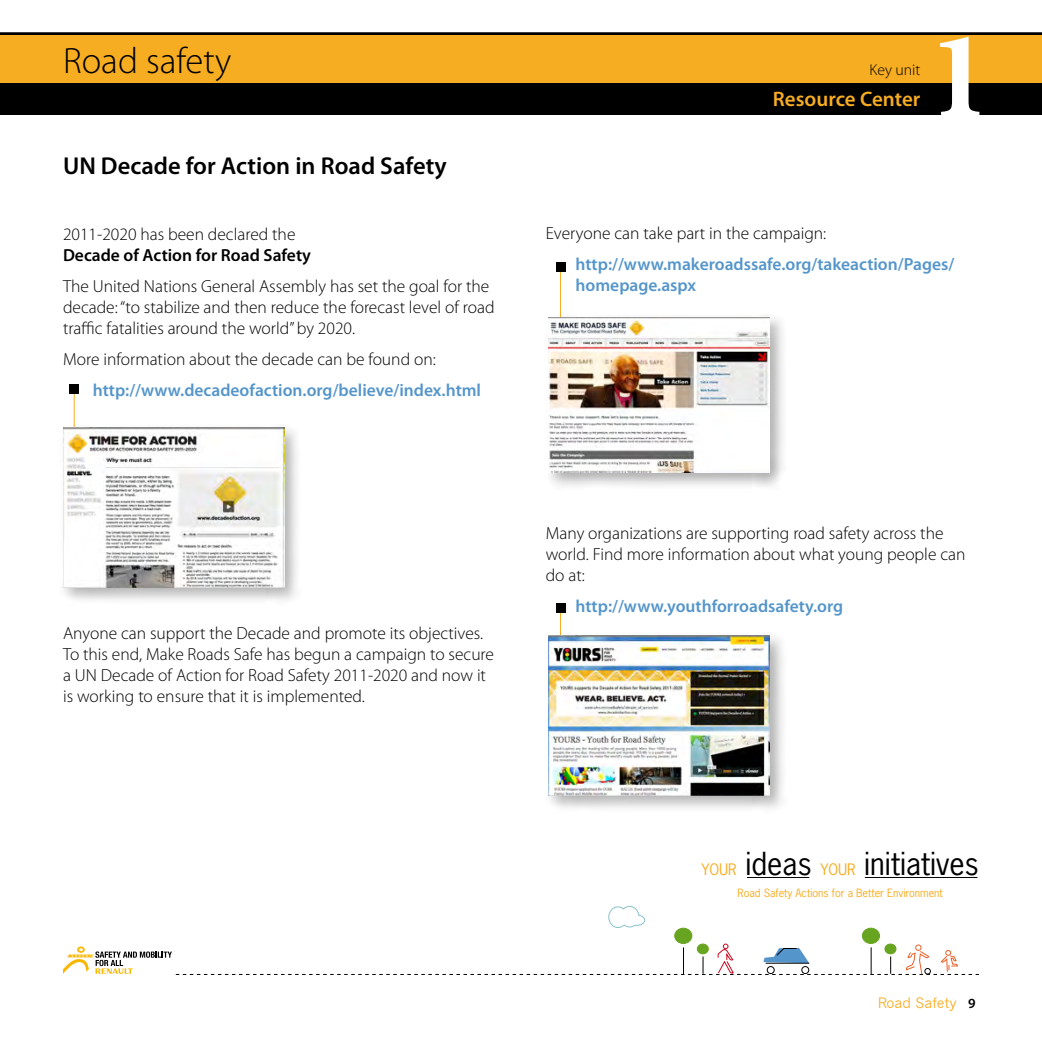
<style>
.page{position:relative;width:1042px;height:1042px;background:#fff}
.page>*{position:absolute;margin:0;border:0;box-sizing:border-box;transform-origin:0 0}
.t1{font:700 124.95px "Minion Pro";color:#fff}
.t2{font:300 36.75px "Myriad Pro";color:#000}
.t3{font:29.75px "News Gothic Std";color:#000}
.t4{font:600 24.5px "Myriad Pro";color:#000}
.t5{font:600 21px "Myriad Pro";color:#f7ad21}
.t6{font:300 17.5px/21px "Myriad Pro";color:#000}
.t7{font:600 17.5px/21px "Myriad Pro";color:#5495cb}
.t8{font:600 17.5px "Myriad Pro";color:#000}
.t9{font:300 15.75px "Myriad Pro";color:#000}
.t10{font:14px "News Gothic";color:#f7ad21}
.t11{font:10.85px "News Gothic Std";color:#f7ad21}
.s1{font-size:14.88px;color:#f7ad21}
.s2{font-family:"Myriad Pro";font-weight:600;color:#000}
</style>
<div class="page">
<hr style="left:747px;top:877px;width:62px;height:1px;background:#000">
<hr style="left:865px;top:877px;width:112px;height:1px;background:#000">
<svg style="left:0;top:32px;width:1042px;height:4px;background:#4d3b18"></svg>
<div style="left:0;top:36px;width:1042px;height:79px;background:#f7ad21"></div>
<hr style="left:560px;top:606px;width:1px;height:189px;background:#f7ad21">
<div style="left:556px;top:603px;width:10px;height:9px;background:#000"></div>
<hr style="left:560px;top:265px;width:1px;height:189px;background:#f7ad21">
<div style="left:556px;top:262px;width:10px;height:10px;background:#000"></div>
<div style="left:545px;top:632px;width:242px;height:181px;background:#000;opacity:.3"></div>
<img style="left:549px;top:636px;width:220px;height:159px">
<div style="left:545px;top:314px;width:242px;height:176px;background:#000;opacity:.3"></div>
<img style="left:549px;top:317px;width:220px;height:156px">
<hr style="left:74px;top:388px;width:1px;height:179px;background:#f7ad21">
<div style="left:69px;top:384px;width:10px;height:10px;background:#000"></div>
<div style="left:59px;top:424px;width:243px;height:181px;background:#000;opacity:.3"></div>
<img style="left:63px;top:428px;width:221px;height:159px">
<div style="left:862px;top:928px;width:17px;height:15px;background:#67a420;border-radius:50%"></div>
<div style="left:862px;top:928px;width:18px;height:16px;border:1px solid #67a420;border-radius:50%"></div>
<div style="left:675px;top:928px;width:17px;height:15px;background:#67a420;border-radius:50%"></div>
<div style="left:674px;top:928px;width:18px;height:16px;border:1px solid #67a420;border-radius:50%"></div>
<svg style="left:63px;top:943px;width:916px;height:32px"></svg>
<div style="left:697px;top:944px;width:11px;height:10px;background:#67a420;border-radius:50%"></div>
<div style="left:697px;top:943px;width:11px;height:11px;border:1px solid #67a420;border-radius:50%"></div>
<svg style="left:608px;top:905px;width:37px;height:23px"></svg>
<div style="left:0;top:84px;width:1042px;height:31px;background:#000"></div>
<h2 class="t2" style="left:63px;top:39px;width:170px">Road safety</h2>
<h3 class="t4" style="left:63px;top:150px;width:385px">UN Decade for Action in Road Safety</h3>
<p class="t6" style="left:63px;top:223px;width:234px">2011-2020 has been declared the</p>
<p class="t8" style="left:63px;top:244px;width:249px">Decade of Action for Road Safety</p>
<p class="t6" style="left:63px;top:275px;width:433px">The United Nations General Assembly has set the goal for the decade: “to stabilize and then reduce the forecast level of road traffic fatalities around the world” by 2020.</p>
<p class="t6" style="left:63px;top:348px;width:374px">More information about the decade can be found on:</p>
<p class="t7" style="left:93px;top:379px;width:390px">http://www.decadeofaction.org/believe/index.html</p>
<p class="t6" style="left:63px;top:622px;width:432px">Anyone can support the Decade and promote its objectives.<br>To this end, Make Roads Safe has begun a campaign to secure a UN Decade of Action for Road Safety 2011-2020 and now it is working to ensure that it is implemented.</p>
<p class="t9" style="left:869px;top:60px;width:53px">Key unit</p>
<p class="t5" style="left:773px;top:86px;width:149px">Resource Center</p>
<h1 class="t1" style="left:928px;top:-12px;width:64px">1</h1>
<p class="t6" style="left:546px;top:223px;width:282px">Everyone can take part in the campaign:</p>
<p class="t7" style="left:575px;top:253px;width:380px">http://www.makeroadssafe.org/takeaction/Pages/ homepage.aspx</p>
<p class="t6" style="left:546px;top:522px;width:421px">Many organizations are supporting road safety across the world. Find more information about what young people can do at:</p>
<p class="t7" style="left:575px;top:595px;width:269px">http://www.youthforroadsafety.org</p>
<h3 class="t3" style="left:701px;top:844px;width:279px"><span class="s1">YOUR</span> ideas <span class="s1">YOUR</span> initiatives</h3>
<p class="t11" style="left:737px;top:885px;width:207px">Road Safety Actions for a Better Environment</p>
<p class="t10" style="left:878px;top:994px;width:99px">Road Safety <span class="s2">9</span></p>
</div>
